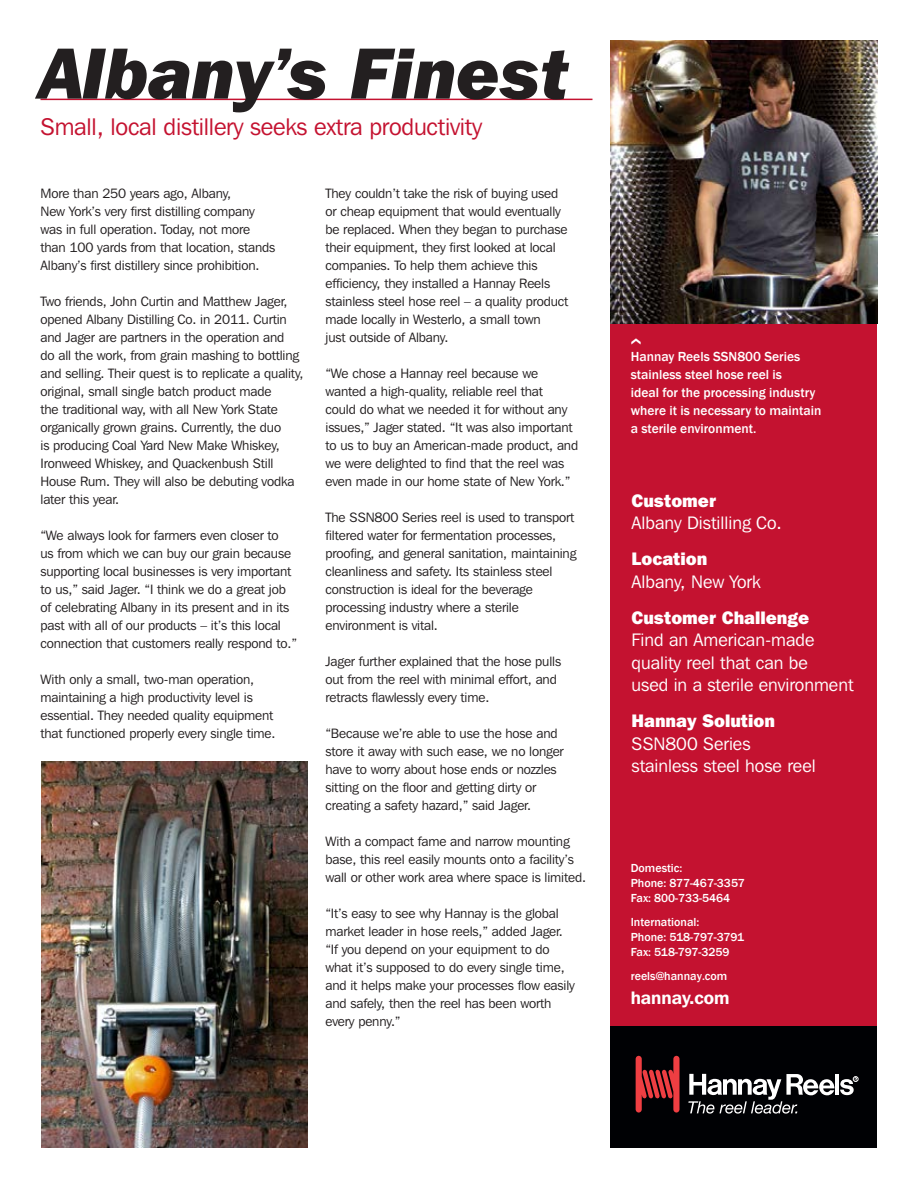
<style>
.page{position:relative;width:918px;height:1188px;background:#fff}
.page>*{position:absolute;margin:0;border:0;box-sizing:border-box;transform-origin:0 0}
.t1{font:italic 800 72px "Franklin Gothic IT Cby BT";color:#231f20}
.t2{font:24px "Franklin Gothic IT Cby BT";letter-spacing:-.01em;color:#c41230}
.t3{font:18px/22.5px "Franklin Gothic IT Cby BT";color:#fff}
.t4{font:800 18px "Franklin Gothic IT Cby BT";color:#fff}
.t5{font:600 18px "Franklin Gothic IT Cby BT";color:#fff}
.t6{font:13.5px/18px "Franklin Gothic IT Cby BT";letter-spacing:-.01em;color:#231f20}
.t7{font:500 13.5px/18px "Franklin Gothic";color:#fff}
.t8{font:500 12px/15px "Franklin Gothic";color:#fff}
</style>
<div class="page">
<div style="left:610px;top:41px;width:268px;height:1106px;background:#c41230"></div>
<div style="left:610px;top:1026px;width:268px;height:122px;background:#000104"></div>
<svg style="left:636px;top:1056px;width:44px;height:57px"></svg>
<svg style="left:688px;top:1074px;width:170px;height:40px"></svg>
<img style="left:41px;top:761px;width:267px;height:387px">
<hr style="left:40px;top:99px;width:552px;height:1px;background:#c41230">
<img style="left:610px;top:40px;width:268px;height:284px">
<h1 class="t1" style="left:40px;top:29px;width:531px">Albany’s Finest</h1>
<h2 class="t2" style="left:40px;top:112px;width:443px">Small, local distillery seeks extra productivity</h2>
<p class="t6" style="left:40px;top:184px;width:236px">More than 250 years ago, Albany,<br>New York’s very first distilling company was in full operation. Today, not more than 100 yards from that location, stands Albany’s first distillery since prohibition.</p>
<p class="t6" style="left:40px;top:292px;width:265px">Two friends, John Curtin and Matthew Jager, opened Albany Distilling Co. in 2011. Curtin and Jager are partners in the operation and<br>do all the work, from grain mashing to bottling and selling. Their quest is to replicate a quality, original, small single batch product made<br>the traditional way, with all New York State organically grown grains. Currently, the duo<br>is producing Coal Yard New Make Whiskey, Ironweed Whiskey, and Quackenbush Still House Rum. They will also be debuting vodka later this year.</p>
<p class="t6" style="left:40px;top:526px;width:258px">“We always look for farmers even closer to<br>us from which we can buy our grain because supporting local businesses is very important to us,” said Jager. “I think we do a great job of celebrating Albany in its present and in its past with all of our products – it’s this local connection that customers really respond to.”</p>
<p class="t6" style="left:40px;top:670px;width:237px">With only a small, two-man operation, maintaining a high productivity level is essential. They needed quality equipment that functioned properly every single time.</p>
<p class="t6" style="left:325px;top:184px;width:244px">They couldn’t take the risk of buying used or cheap equipment that would eventually be replaced. When they began to purchase their equipment, they first looked at local companies. To help them achieve this efficiency, they installed a Hannay Reels stainless steel hose reel – a quality product made locally in Westerlo, a small town<br>just outside of Albany.</p>
<p class="t6" style="left:325px;top:364px;width:254px">“We chose a Hannay reel because we wanted a high-quality, reliable reel that<br>could do what we needed it for without any issues,” Jager stated. “It was also important to us to buy an American-made product, and we were delighted to find that the reel was even made in our home state of New York.”</p>
<p class="t6" style="left:325px;top:508px;width:252px">The SSN800 Series reel is used to transport filtered water for fermentation processes, proofing, and general sanitation, maintaining cleanliness and safety. Its stainless steel construction is ideal for the beverage processing industry where a sterile environment is vital.</p>
<p class="t6" style="left:325px;top:652px;width:237px">Jager further explained that the hose pulls out from the reel with minimal effort, and retracts flawlessly every time.</p>
<p class="t6" style="left:325px;top:724px;width:240px">“Because we’re able to use the hose and store it away with such ease, we no longer have to worry about hose ends or nozzles sitting on the floor and getting dirty or creating a safety hazard,” said Jager.</p>
<p class="t6" style="left:325px;top:832px;width:262px">With a compact fame and narrow mounting base, this reel easily mounts onto a facility’s wall or other work area where space is limited.</p>
<p class="t6" style="left:325px;top:904px;width:251px">“It’s easy to see why Hannay is the global market leader in hose reels,” added Jager. “If you depend on your equipment to do what it’s supposed to do every single time, and it helps make your processes flow easily and safely, then the reel has been worth every penny.”</p>
<p class="t7" style="left:631px;top:347px;width:192px">Hannay Reels SSN800 Series stainless steel hose reel is<br>ideal for the processing industry where it is necessary to maintain a sterile environment.</p>
<h3 class="t4" style="left:632px;top:489px;width:86px">Customer</h3>
<h3 class="t3" style="left:632px;top:511px;width:152px">Albany Distilling Co.</h3>
<h3 class="t4" style="left:632px;top:547px;width:77px">Location</h3>
<h3 class="t3" style="left:632px;top:570px;width:131px">Albany, New York</h3>
<h3 class="t4" style="left:632px;top:606px;width:179px">Customer Challenge</h3>
<h3 class="t3" style="left:632px;top:628px;width:224px">Find an American-made quality reel that can be<br>used in a sterile environment</h3>
<h3 class="t4" style="left:632px;top:709px;width:145px">Hannay Solution</h3>
<h3 class="t3" style="left:632px;top:732px;width:186px">SSN800 Series stainless steel hose reel</h3>
<p class="t8" style="left:631px;top:861px;width:116px">Domestic:<br>Phone: 877-467-3357<br>Fax: 800-733-5464</p>
<p class="t8" style="left:631px;top:915px;width:115px">International:<br>Phone: 518-797-3791<br>Fax: 518-797-3259</p>
<p class="t8" style="left:631px;top:969px;width:98px">reels@hannay.com</p>
<h3 class="t5" style="left:631px;top:987px;width:100px">hannay.com</h3>
</div>
